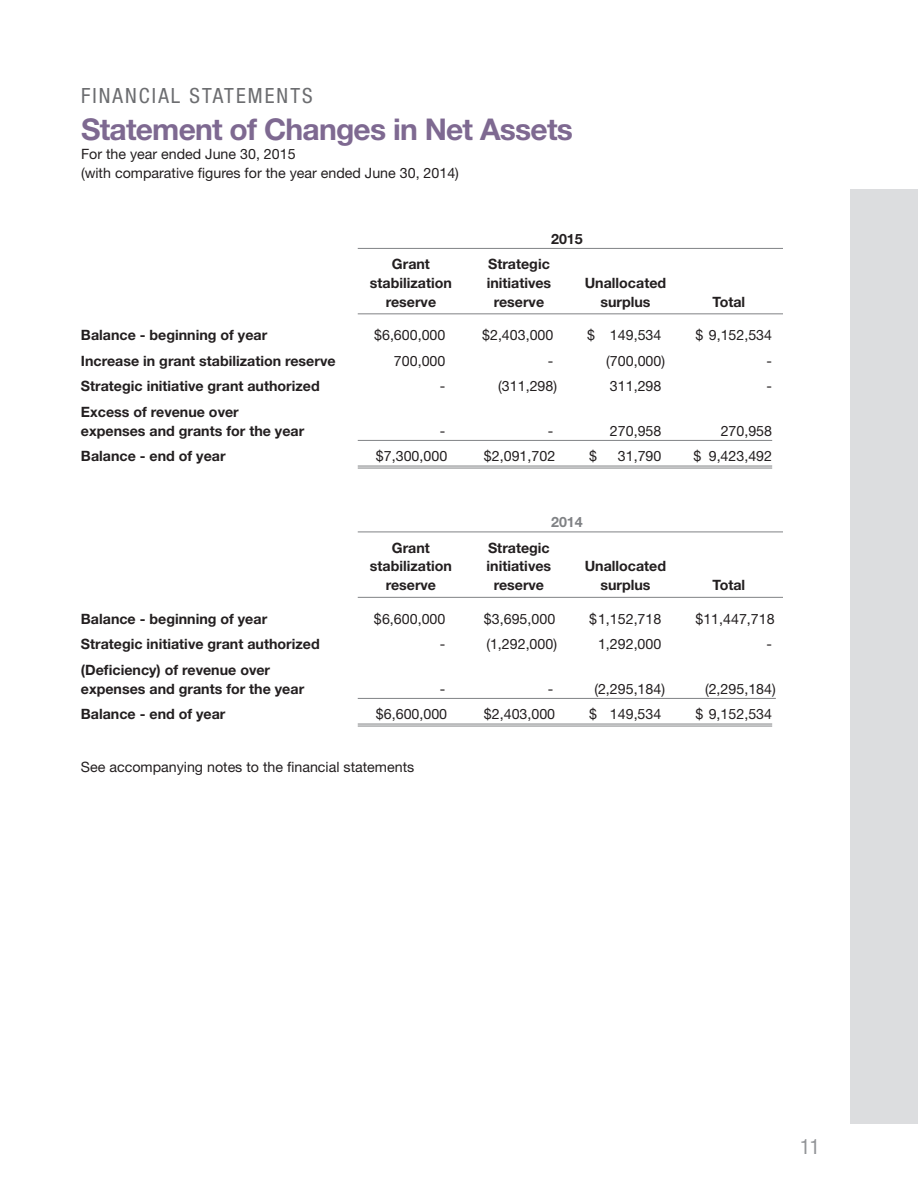
<style>
.page{position:relative;width:918px;height:1188px;background:#fff}
.page>*{position:absolute;margin:0;border:0;box-sizing:border-box;transform-origin:0 0}
.t1{font:700 30px "Helvetica Neue LT Std";letter-spacing:-.025em;color:#7e6991}
.t2{font:condensed 21px "Helvetica Neue LT Std";letter-spacing:.1em;color:#6c6d70}
.t3{font:condensed 21px "Helvetica Neue LT Std";color:#939598}
.t4{font:700 14.25px/18.8px "Helvetica Neue LT Std";color:#231f20}
.t5{font:14.25px/18.8px "Helvetica Neue LT Std";color:#231f20}
.t6{font:700 14.25px "Helvetica Neue LT Std";color:#808285}
</style>
<div class="page">
<div style="left:850px;top:189px;width:68px;height:934px;background:#dcdddf"></div>
<hr style="left:358px;top:248px;width:425px;height:1px;background:#808285">
<hr style="left:358px;top:313px;width:425px;height:1px;background:#808285">
<hr style="left:358px;top:440px;width:414px;height:1px;background:#808285">
<hr style="left:358px;top:466px;width:414px;height:1px;background:#808285">
<hr style="left:358px;top:468px;width:414px;height:1px;background:#808285">
<hr style="left:358px;top:532px;width:425px;height:1px;background:#808285">
<hr style="left:358px;top:597px;width:425px;height:1px;background:#808285">
<hr style="left:358px;top:698px;width:418px;height:1px;background:#808285">
<hr style="left:358px;top:724px;width:414px;height:1px;background:#808285">
<hr style="left:358px;top:726px;width:414px;height:1px;background:#808285">
<h2 class="t2" style="left:81px;top:83px;width:233px">FINANCIAL STATEMENTS</h2>
<h1 class="t1" style="left:81px;top:111px;width:493px">Statement of Changes in Net Assets</h1>
<p class="t5" style="left:81px;top:144px;width:379px">For the year ended June 30, 2015<br>(with comparative figures for the year ended June 30, 2014)</p>
<p class="t4" style="left:551px;top:229px;width:33px">2015</p>
<p class="t4" style="left:392px;top:254px;width:40px">Grant</p>
<p class="t4" style="left:488px;top:254px;width:63px">Strategic</p>
<p class="t4" style="left:370px;top:273px;width:84px">stabilization</p>
<p class="t4" style="left:487px;top:273px;width:66px">initiatives</p>
<p class="t4" style="left:585px;top:273px;width:83px">Unallocated</p>
<p class="t4" style="left:386px;top:292px;width:52px">reserve</p>
<p class="t4" style="left:494px;top:292px;width:52px">reserve</p>
<p class="t4" style="left:600px;top:292px;width:52px">surplus</p>
<p class="t4" style="left:713px;top:292px;width:34px">Total</p>
<p class="t4" style="left:81px;top:326px;width:188px">Balance - beginning of year</p>
<p class="t5" style="left:374px;top:326px;width:73px">$6,600,000</p>
<p class="t5" style="left:482px;top:326px;width:73px">$2,403,000</p>
<p class="t5" style="left:587px;top:326px;width:76px">$ 149,534</p>
<p class="t5" style="left:695px;top:326px;width:78px">$ 9,152,534</p>
<p class="t4" style="left:81px;top:351px;width:256px">Increase in grant stabilization reserve</p>
<p class="t5" style="left:394px;top:351px;width:53px">700,000</p>
<p class="t5" style="left:548px;top:351px;width:7px">-</p>
<p class="t5" style="left:606px;top:351px;width:60px">(700,000)</p>
<p class="t5" style="left:767px;top:351px;width:7px">-</p>
<p class="t4" style="left:81px;top:377px;width:240px">Strategic initiative grant authorized</p>
<p class="t5" style="left:440px;top:377px;width:7px">-</p>
<p class="t5" style="left:498px;top:377px;width:60px">(311,298)</p>
<p class="t5" style="left:610px;top:377px;width:53px">311,298</p>
<p class="t5" style="left:767px;top:377px;width:7px">-</p>
<p class="t4" style="left:81px;top:402px;width:225px">Excess of revenue over expenses and grants for the year</p>
<p class="t5" style="left:440px;top:421px;width:7px">-</p>
<p class="t5" style="left:548px;top:421px;width:7px">-</p>
<p class="t5" style="left:610px;top:421px;width:53px">270,958</p>
<p class="t5" style="left:721px;top:421px;width:53px">270,958</p>
<p class="t4" style="left:81px;top:446px;width:146px">Balance - end of year</p>
<p class="t5" style="left:376px;top:447px;width:73px">$7,300,000</p>
<p class="t5" style="left:484px;top:447px;width:73px">$2,091,702</p>
<p class="t5" style="left:589px;top:447px;width:9px">$</p>
<p class="t5" style="left:618px;top:447px;width:45px">31,790</p>
<p class="t5" style="left:693px;top:447px;width:80px">$ 9,423,492</p>
<p class="t6" style="left:551px;top:513px;width:33px">2014</p>
<p class="t4" style="left:392px;top:538px;width:40px">Grant</p>
<p class="t4" style="left:488px;top:538px;width:63px">Strategic</p>
<p class="t4" style="left:370px;top:557px;width:84px">stabilization</p>
<p class="t4" style="left:487px;top:557px;width:66px">initiatives</p>
<p class="t4" style="left:585px;top:557px;width:83px">Unallocated</p>
<p class="t4" style="left:386px;top:575px;width:52px">reserve</p>
<p class="t4" style="left:494px;top:575px;width:52px">reserve</p>
<p class="t4" style="left:600px;top:575px;width:52px">surplus</p>
<p class="t4" style="left:713px;top:575px;width:34px">Total</p>
<p class="t4" style="left:81px;top:609px;width:188px">Balance - beginning of year</p>
<p class="t5" style="left:374px;top:609px;width:73px">$6,600,000</p>
<p class="t5" style="left:484px;top:609px;width:73px">$3,695,000</p>
<p class="t5" style="left:589px;top:609px;width:74px">$1,152,718</p>
<p class="t5" style="left:695px;top:609px;width:81px">$11,447,718</p>
<p class="t4" style="left:81px;top:635px;width:240px">Strategic initiative grant authorized</p>
<p class="t5" style="left:440px;top:635px;width:7px">-</p>
<p class="t5" style="left:486px;top:635px;width:72px">(1,292,000)</p>
<p class="t5" style="left:598px;top:635px;width:65px">1,292,000</p>
<p class="t5" style="left:767px;top:635px;width:7px">-</p>
<p class="t4" style="left:81px;top:660px;width:225px">(Deficiency) of revenue over expenses and grants for the year</p>
<p class="t5" style="left:440px;top:679px;width:7px">-</p>
<p class="t5" style="left:548px;top:679px;width:7px">-</p>
<p class="t5" style="left:594px;top:679px;width:72px">(2,295,184)</p>
<p class="t5" style="left:705px;top:679px;width:72px">(2,295,184)</p>
<p class="t4" style="left:81px;top:704px;width:146px">Balance - end of year</p>
<p class="t5" style="left:376px;top:705px;width:73px">$6,600,000</p>
<p class="t5" style="left:484px;top:705px;width:73px">$2,403,000</p>
<p class="t5" style="left:589px;top:705px;width:74px">$ 149,534</p>
<p class="t5" style="left:695px;top:705px;width:78px">$ 9,152,534</p>
<p class="t5" style="left:81px;top:757px;width:335px">See accompanying notes to the financial statements</p>
<h2 class="t3" style="left:800px;top:1135px;width:21px">11</h2>
</div>
